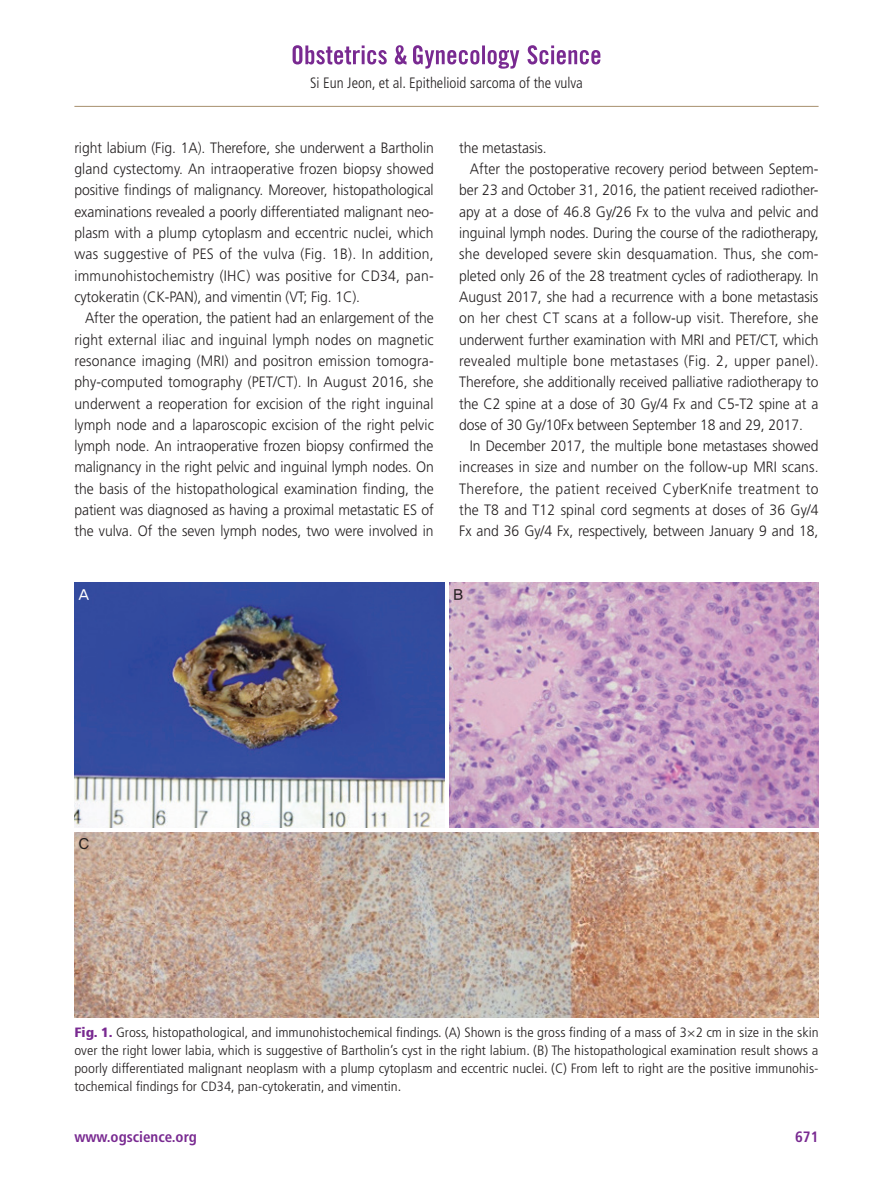
<style>
.page{position:relative;width:893px;height:1191px;background:#fff}
.page>*{position:absolute;margin:0;border:0;box-sizing:border-box;transform-origin:0 0}
.t1{font:300 15px/21.3px "Frutiger LT Std";letter-spacing:-.005em;color:#231f20;text-align:justify;scale:.93 1}
.t2{font:300 15px "Frutiger LT Std";letter-spacing:.015em;color:#231f20;scale:.93 1}
.t3{font:300 15px "Frutiger LT Std";letter-spacing:.025em;color:#231f20;scale:.93 1}
.t4{font:300 15px "Frutiger LT Std";letter-spacing:.03em;color:#231f20;scale:.93 1}
.t5{font:300 condensed 15px "Frutiger LT Std";color:#231f20}
.t6{font:700 condensed 15px "Frutiger LT Std";color:#792a91}
.t7{font:15px "YDIYGO330";color:#231f20}
.t8{font:15px "YDIYGO330";color:#fff}
.t9{font:300 condensed 13.5px/18px "Frutiger LT Std";color:#231f20;text-align:justify;scale:1.1 1}
.s1{font-weight:900;color:#792a91}
</style>
<div class="page">
<hr style="left:74px;top:106px;width:745px;height:1px;background:#ad9676">
<svg style="left:527px;top:45px;width:73px;height:19px"></svg>
<svg style="left:413px;top:45px;width:106px;height:24px"></svg>
<svg style="left:293px;top:45px;width:114px;height:19px"></svg>
<img style="left:74px;top:582px;width:371px;height:245px">
<img style="left:74px;top:832px;width:745px;height:185px">
<img style="left:449px;top:582px;width:370px;height:245px">
<p class="t5" style="left:310px;top:74px;width:274px">Si Eun Jeon, et al. Epithelioid sarcoma of the vulva</p>
<p class="t1" style="left:74px;top:137px;width:388px">right labium (Fig. 1A). Therefore, she underwent a Bartholin gland cystectomy. An intraoperative frozen biopsy showed positive findings of malignancy. Moreover, histopathological examinations revealed a poorly differentiated malignant neo&shy;plasm with a plump cytoplasm and eccentric nuclei, which was suggestive of PES of the vulva (Fig. 1B). In addition, immunohistochemistry (IHC) was positive for CD34, pan&shy;cytokeratin (CK-PAN), and vimentin (VT; Fig. 1C).</p>
<p class="t1" style="left:74px;top:308px;width:388px;text-indent:11px">After the operation, the patient had an enlargement of the right external iliac and inguinal lymph nodes on magnetic resonance imaging (MRI) and positron emission tomogra&shy;phy-computed tomography (PET/CT). In August 2016, she underwent a reoperation for excision of the right inguinal lymph node and a laparoscopic excision of the right pelvic lymph node. An intraoperative frozen biopsy confirmed the malignancy in the right pelvic and inguinal lymph nodes. On the basis of the histopathological examination finding, the patient was diagnosed as having a proximal metastatic ES of the vulva. Of the seven lymph nodes, two were involved in</p>
<p class="t8" style="left:79px;top:586px;width:11px">A</p>
<p class="t1" style="left:459px;top:137px;width:95px">the metastasis.</p>
<p class="t1" style="left:470px;top:158px;width:376px">After the postoperative recovery period between Septem-</p>
<p class="t1" style="left:459px;top:180px;width:388px">ber 23 and October 31, 2016, the patient received radiother-</p>
<p class="t1" style="left:459px;top:201px;width:388px">apy at a dose of 46.8 Gy/26 Fx to the vulva and pelvic and</p>
<p class="t1" style="left:459px;top:222px;width:388px">inguinal lymph nodes. During the course of the radiotherapy,</p>
<p class="t2" style="left:459px;top:246px;width:388px">she developed severe skin desquamation. Thus, she com-</p>
<p class="t1" style="left:459px;top:265px;width:388px">pleted only 26 of the 28 treatment cycles of radiotherapy. In</p>
<p class="t1" style="left:459px;top:286px;width:388px">August 2017, she had a recurrence with a bone metastasis</p>
<p class="t2" style="left:459px;top:309px;width:388px">on her chest CT scans at a follow-up visit. Therefore, she</p>
<p class="t1" style="left:459px;top:329px;width:388px">underwent further examination with MRI and PET/CT, which</p>
<p class="t3" style="left:459px;top:352px;width:388px">revealed multiple bone metastases (Fig. 2, upper panel).</p>
<p class="t1" style="left:459px;top:371px;width:388px">Therefore, she additionally received palliative radiotherapy to</p>
<p class="t1" style="left:459px;top:393px;width:388px">the C2 spine at a dose of 30 Gy/4 Fx and C5-T2 spine at a</p>
<p class="t1" style="left:459px;top:414px;width:371px">dose of 30 Gy/10Fx between September 18 and 29, 2017.</p>
<p class="t1" style="left:470px;top:435px;width:376px">In December 2017, the multiple bone metastases showed</p>
<p class="t1" style="left:459px;top:457px;width:388px">increases in size and number on the follow-up MRI scans.</p>
<p class="t4" style="left:459px;top:480px;width:388px">Therefore, the patient received CyberKnife treatment to</p>
<p class="t1" style="left:459px;top:499px;width:388px">the T8 and T12 spinal cord segments at doses of 36 Gy/4</p>
<p class="t1" style="left:459px;top:521px;width:388px">Fx and 36 Gy/4 Fx, respectively, between January 9 and 18,</p>
<p class="t7" style="left:453px;top:586px;width:11px">B</p>
<p class="t7" style="left:79px;top:835px;width:12px">C</p>
<p class="t9" style="left:74px;top:1023px;width:678px"><span class="s1">Fig. 1.</span> Gross, histopathological, and immunohistochemical findings. (A) Shown is the gross finding of a mass of 3×2 cm in size in the skin over the right lower labia, which is suggestive of Bartholin’s cyst in the right labium. (B) The histopathological examination result shows a poorly differentiated malignant neoplasm with a plump cytoplasm and eccentric nuclei. (C) From left to right are the positive immunohis&shy;tochemical findings for CD34, pan-cytokeratin, and vimentin.</p>
<p class="t6" style="left:74px;top:1128px;width:124px">www.ogscience.org</p>
<p class="t6" style="left:795px;top:1128px;width:25px">671</p>
</div>
